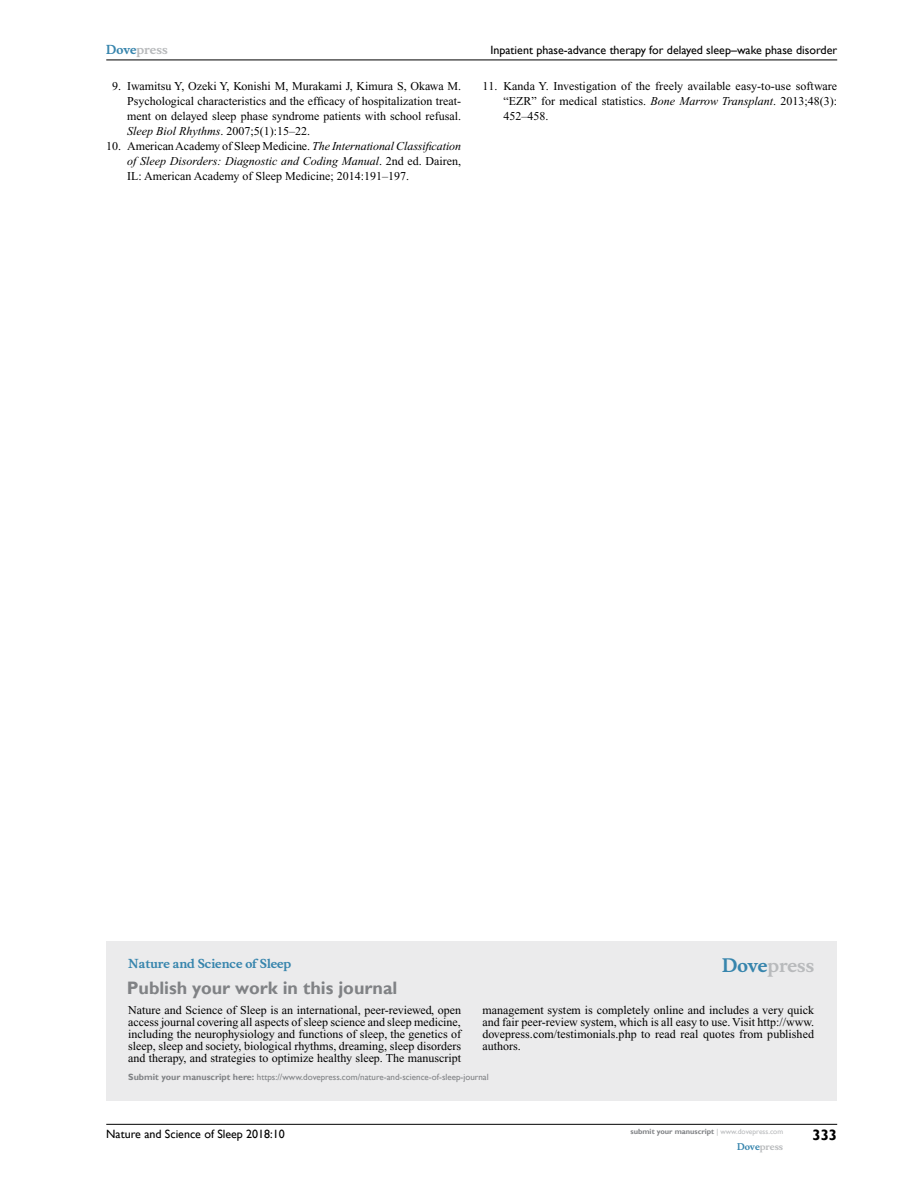
<style>
.page{position:relative;width:918px;height:1188px;background:#fff}
.page>*{position:absolute;margin:0;border:0;box-sizing:border-box;transform-origin:0 0}
.t1{font:700 18px "Gill Sans";color:#808285}
.t2{font:700 18px "Musee";color:#b8babc}
.t3{font:700 15px "Gill Sans";color:#000}
.t4{font:12px/12px "Times New Roman";color:#000;text-align:justify}
.t5{font:12px "Gill Sans";color:#000}
.t6{font:700 12px "Musee";color:#3785ad}
.t7{font:700 12px "Musee";color:#b8babc}
.t8{font:9px "Gill Sans";color:#808285}
.t9{font:700 9px "Musee";color:#b8babc}
.t10{font:700 7.5px "Gill Sans";color:#808285}
.s1{color:#3785ad}
.s2{font-style:italic}
.s3{font-weight:700}
.s4{font-weight:400;color:#b8babc}
</style>
<div class="page">
<div style="left:106px;top:941px;width:731px;height:159px;background:#ebebec"></div>
<hr style="left:106px;top:1124px;width:731px;height:1px;background:#000">
<hr style="left:106px;top:60px;width:731px;height:1px;background:#000">
<p class="t7" style="left:106px;top:43px;width:63px"><span class="s1">Dove</span>press</p>
<p class="t4" style="left:127px;top:79px;width:335px;line-height:15px;text-indent:-15px">9. Iwamitsu Y, Ozeki Y, Konishi M, Murakami J, Kimura S, Okawa M.<br>Psychological characteristics and the efficacy of hospitalization treat&shy;ment on delayed sleep phase syndrome patients with school refusal.<br><span class="s2">Sleep Biol Rhythms</span>. 2007;5(1):15–22.</p>
<p class="t4" style="left:127px;top:139px;width:335px;line-height:15px;text-indent:-21px">10. American Academy of Sleep Medicine. <span class="s2">The International Classification of Sleep Disorders: Diagnostic and Coding Manual</span>. 2nd ed. Dairen, IL: American Academy of Sleep Medicine; 2014:191–197.</p>
<p class="t5" style="left:491px;top:43px;width:348px">Inpatient phase-advance therapy for delayed sleep–wake phase disorder</p>
<p class="t4" style="left:503px;top:79px;width:335px;line-height:15px;text-indent:-21px">11. Kanda Y. Investigation of the freely available easy-to-use software “EZR” for medical statistics. <span class="s2">Bone Marrow Transplant</span>. 2013;48(3):<br>452–458.</p>
<p class="t6" style="left:128px;top:956px;width:164px">Nature and Science of Sleep</p>
<h1 class="t1" style="left:127px;top:977px;width:272px">Publish your work in this journal</h1>
<h1 class="t2" style="left:722px;top:955px;width:94px"><span class="s1">Dove</span>press</h1>
<p class="t4" style="left:128px;top:1004px;width:334px">Nature and Science of Sleep is an international, peer-reviewed, open access journal covering all aspects of sleep science and sleep medicine, including the neurophysiology and functions of sleep, the genetics of sleep, sleep and society, biological rhythms, dreaming, sleep disorders and therapy, and strategies to optimize healthy sleep. The manuscript</p>
<p class="t4" style="left:482px;top:1004px;width:333px">management system is completely online and includes a very quick and fair peer-review system, which is all easy to use. Visit http://www. dovepress.com/testimonials.php to read real quotes from published authors.</p>
<p class="t8" style="left:128px;top:1072px;width:362px"><span class="s3">Submit your manuscript here:</span> https://www.dovepress.com/nature-and-science-of-sleep-journal</p>
<p class="t5" style="left:106px;top:1127px;width:180px">Nature and Science of Sleep 2018:10</p>
<p class="t10" style="left:631px;top:1127px;width:154px">submit your manuscript <span class="s4">| www.dovepress.com</span></p>
<p class="t9" style="left:737px;top:1141px;width:48px"><span class="s1">Dove</span>press</p>
<p class="t3" style="left:812px;top:1126px;width:26px">333</p>
</div>
